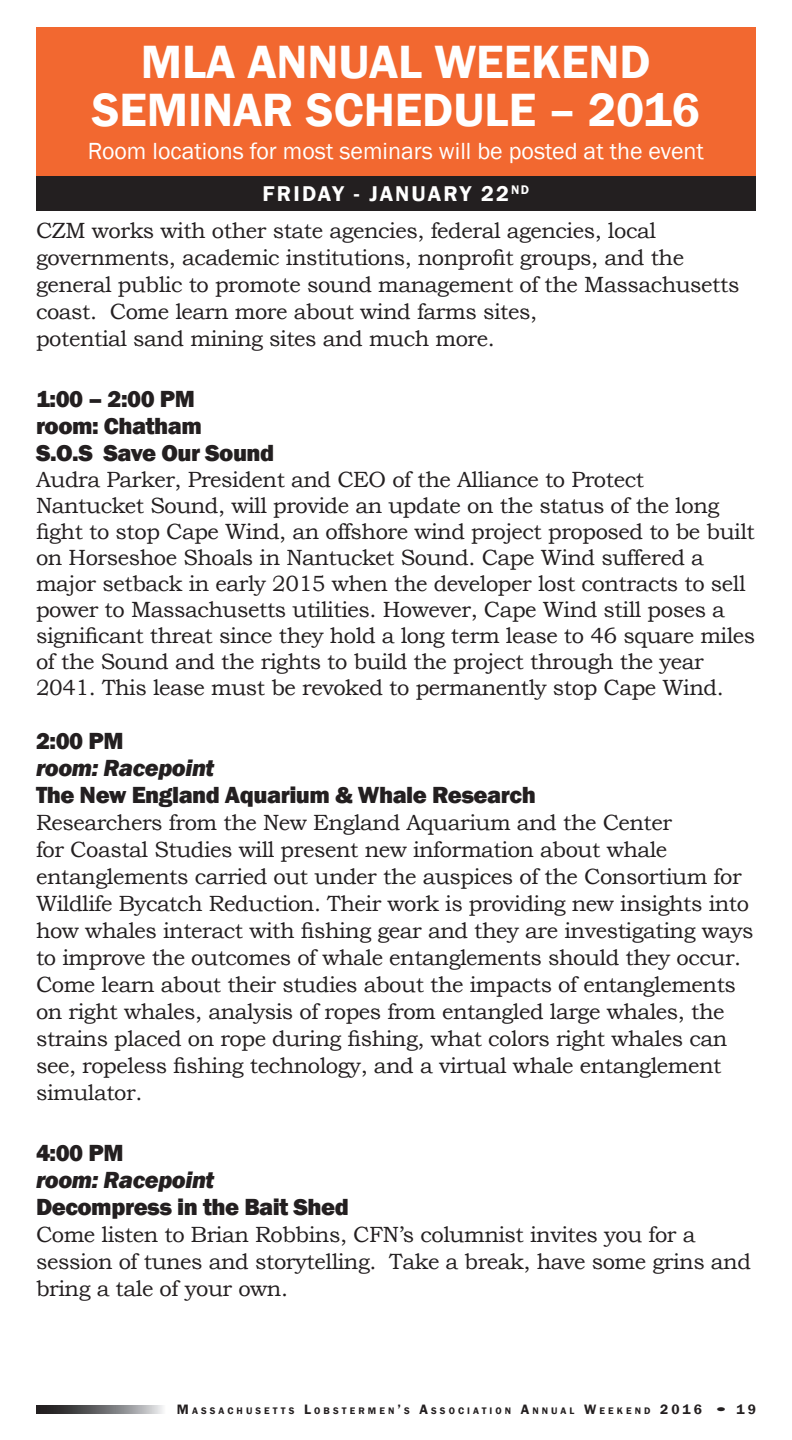
<style>
.page{position:relative;width:792px;height:1440px;background:#fff}
.page>*{position:absolute;margin:0;border:0;box-sizing:border-box;transform-origin:0 0}
.t1{font:600 48px/48px "Franklin Gothic";color:#fff;text-align:center}
.t2{font:800 24px/27px "Franklin Gothic";letter-spacing:-.02em;color:#231f20}
.t3{font:24px "Franklin Gothic";color:#fff}
.t4{font:italic 800 24px "Franklin Gothic";letter-spacing:-.02em;color:#231f20}
.t5{font:22px/27px "Bookman Old Style";letter-spacing:-.02em;color:#231f20}
.t6{font:600 22px "Franklin Gothic";letter-spacing:.1em;color:#fff}
.t7{font:600 9.8px "Franklin Gothic";letter-spacing:.315em;color:#231f20}
.s1{font-size:14px}
.s2{font-weight:800;font-size:14px}
</style>
<div class="page">
<svg style="left:36px;top:1405px;width:127px;height:8px"></svg>
<div style="left:36px;top:27px;width:720px;height:150px;background:#f26830"></div>
<div style="left:36px;top:177px;width:720px;height:34px;background:#231f20"></div>
<h1 class="t1" style="left:92px;top:39px;width:610px">MLA ANNUAL WEEKEND<br>SEMINAR SCHEDULE – 2016</h1>
<p class="t3" style="left:88px;top:136px;width:618px">Room locations for most seminars will be posted at the event</p>
<p class="t6" style="left:262px;top:181px;width:268px">FRIDAY - JANUARY 22<sup>ND</sup></p>
<p class="t5" style="left:36px;top:217px;width:705px">CZM works with other state agencies, federal agencies, local governments, academic institutions, nonprofit groups, and the general public to promote sound management of the Massachusetts coast. Come learn more about wind farms sites,<br>potential sand mining sites and much more.</p>
<p class="t2" style="left:36px;top:386px;width:240px">1:00 – 2:00 PM<br>room: Chatham<br>S.O.S Save Our Sound</p>
<p class="t5" style="left:36px;top:467px;width:721px;line-height:26px">Audra Parker, President and CEO of the Alliance to Protect Nantucket Sound, will provide an update on the status of the long fight to stop Cape Wind, an offshore wind project proposed to be built on Horseshoe Shoals in Nantucket Sound. Cape Wind suffered a major setback in early 2015 when the developer lost contracts to sell power to Massachusetts utilities. However, Cape Wind still poses a significant threat since they hold a long term lease to 46 square miles of the Sound and the rights to build the project through the year 2041. This lease must be revoked to permanently stop Cape Wind.</p>
<p class="t2" style="left:36px;top:728px;width:89px">2:00 PM</p>
<p class="t4" style="left:36px;top:752px;width:180px">room: Racepoint</p>
<p class="t2" style="left:36px;top:782px;width:501px">The New England Aquarium &amp; Whale Research</p>
<p class="t5" style="left:36px;top:809px;width:719px">Researchers from the New England Aquarium and the Center<br>for Coastal Studies will present new information about whale entanglements carried out under the auspices of the Consortium for Wildlife Bycatch Reduction. Their work is providing new insights into how whales interact with fishing gear and they are investigating ways to improve the outcomes of whale entanglements should they occur.<br>Come learn about their studies about the impacts of entanglements on right whales, analysis of ropes from entangled large whales, the strains placed on rope during fishing, what colors right whales can see, ropeless fishing technology, and a virtual whale entanglement simulator.</p>
<p class="t2" style="left:36px;top:1140px;width:89px">4:00 PM</p>
<p class="t4" style="left:36px;top:1164px;width:180px">room: Racepoint</p>
<p class="t2" style="left:36px;top:1194px;width:314px">Decompress in the Bait Shed</p>
<p class="t5" style="left:36px;top:1221px;width:716px">Come listen to Brian Robbins, CFN’s columnist invites you for a session of tunes and storytelling. Take a break, have some grins and bring a tale of your own.</p>
<p class="t7" style="left:177px;top:1404px;width:581px"><span class="s1">M</span>ASSACHUSETTS <span class="s1">L</span>OBSTERMEN<span class="s1">’</span>S <span class="s1">A</span>SSOCIATION <span class="s1">A</span>NNUAL <span class="s1">W</span>EEKEND <span class="s1">2016</span> <span class="s2">•</span><span class="s1">19</span></p>
</div>
